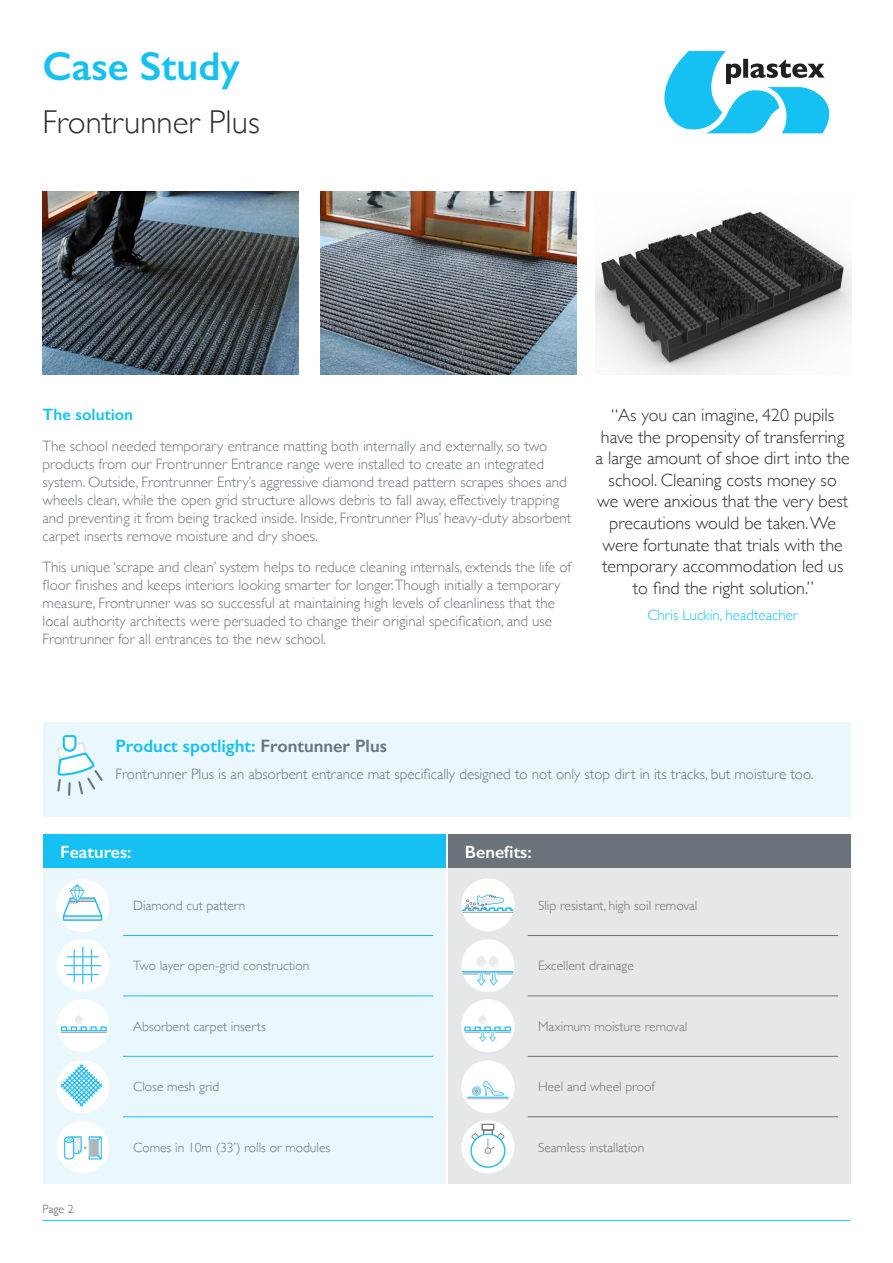
<style>
.page{position:relative;width:893px;height:1263px;background:#fff}
.page>*{position:absolute;margin:0;border:0;box-sizing:border-box;transform-origin:0 0}
.t1{font:600 40.5px "Gill Sans";color:#15c0f2}
.t2{font:300 33px "Gill Sans";color:#2c2e32}
.t3{font:300 18px/21.6px "Gill Sans";color:#2c2e32;text-align:center}
.t4{font:600 18px "Gill Sans";color:#15c0f2}
.t5{font:600 17.85px "Gill Sans";color:#fff}
.t6{font:600 16.5px "Gill Sans";color:#15c0f2}
.t7{font:300 15px/18px "Gill Sans";color:#697379}
.t8{font:300 15px "Gill Sans";color:#15c0f2}
.t9{font:300 13.5px "Gill Sans";color:#697379}
.t10{font:300 12px "Gill Sans";color:#59585c}
.s1{color:#697379}
</style>
<div class="page">
<div style="left:43px;top:868px;width:403px;height:315px;background:#eaf7fd"></div>
<div style="left:448px;top:868px;width:402px;height:315px;background:#e6e7e9"></div>
<svg style="left:664px;top:51px;width:165px;height:82px"></svg>
<hr style="left:43px;top:1220px;width:807px;height:1px;background:#15c0f2">
<svg style="left:461px;top:1120px;width:53px;height:53px"></svg>
<svg style="left:461px;top:1060px;width:53px;height:53px"></svg>
<svg style="left:461px;top:999px;width:53px;height:53px"></svg>
<svg style="left:461px;top:939px;width:53px;height:53px"></svg>
<svg style="left:461px;top:878px;width:53px;height:53px"></svg>
<img style="left:56px;top:879px;width:53px;height:53px;border-radius:26px">
<svg style="left:57px;top:939px;width:53px;height:53px"></svg>
<svg style="left:57px;top:999px;width:53px;height:53px"></svg>
<svg style="left:56px;top:1060px;width:53px;height:53px"></svg>
<div style="left:43px;top:722px;width:807px;height:94px;background:#eaf7fd"></div>
<svg style="left:57px;top:735px;width:46px;height:61px"></svg>
<img style="left:320px;top:191px;width:256px;height:183px">
<img style="left:595px;top:211px;width:256px;height:163px">
<img style="left:43px;top:191px;width:255px;height:183px">
<hr style="left:123px;top:935px;width:310px;height:1px;background:#15c0f2">
<hr style="left:528px;top:935px;width:310px;height:1px;background:#697379">
<hr style="left:123px;top:996px;width:310px;height:1px;background:#15c0f2">
<hr style="left:528px;top:996px;width:310px;height:1px;background:#697379">
<hr style="left:123px;top:1056px;width:310px;height:1px;background:#15c0f2">
<hr style="left:528px;top:1056px;width:310px;height:1px;background:#697379">
<hr style="left:123px;top:1116px;width:310px;height:1px;background:#15c0f2">
<hr style="left:528px;top:1116px;width:310px;height:1px;background:#697379">
<div style="left:43px;top:834px;width:403px;height:34px;background:#15c0f2"></div>
<div style="left:448px;top:834px;width:402px;height:34px;background:#697379"></div>
<svg style="left:57px;top:1121px;width:52px;height:52px"></svg>
<p class="t1" style="left:43px;top:42px;width:199px">Case Study</p>
<p class="t2" style="left:43px;top:96px;width:219px">Frontrunner Plus</p>
<p class="t6" style="left:43px;top:405px;width:92px">The solution</p>
<p class="t7" style="left:43px;top:437px;width:530px">The school needed temporary entrance matting both internally and externally, so two products from our Frontrunner Entrance range were installed to create an integrated system. Outside, Frontrunner Entry’s aggressive diamond tread pattern scrapes shoes and wheels clean, while the open grid structure allows debris to fall away, effectively trapping and preventing it from being tracked inside. Inside, Frontrunner Plus’ heavy-duty absorbent carpet inserts remove moisture and dry shoes.</p>
<p class="t7" style="left:43px;top:557px;width:530px">This unique ‘scrape and clean’ system helps to reduce cleaning internals, extends the life of floor finishes and keeps interiors looking smarter for longer.Though initially a temporary measure, Frontrunner was so successful at maintaining high levels of cleanliness that the local authority architects were persuaded to change their original specification, and use Frontrunner for all entrances to the new school.</p>
<p class="t3" style="left:596px;top:403px;width:256px">“As you can imagine, 420 pupils have the propensity of transferring a large amount of shoe dirt into the school. Cleaning costs money so<br>we were anxious that the very best precautions would be taken. We were fortunate that trials with the temporary accommodation led us to find the right solution.”</p>
<p class="t8" style="left:647px;top:603px;width:152px">Chris Luckin, headteacher</p>
<p class="t4" style="left:115px;top:735px;width:273px">Product spotlight: <span class="s1">Frontunner Plus</span></p>
<p class="t7" style="left:115px;top:764px;width:700px">Frontrunner Plus is an absorbent entrance mat specifically designed to not only stop dirt in its tracks, but moisture too.</p>
<p class="t5" style="left:60px;top:841px;width:73px">Features:</p>
<p class="t5" style="left:465px;top:841px;width:68px">Benefits:</p>
<p class="t9" style="left:133px;top:895px;width:114px">Diamond cut pattern</p>
<p class="t9" style="left:538px;top:895px;width:161px">Slip resistant, high soil removal</p>
<p class="t9" style="left:133px;top:955px;width:178px">Two layer open-grid construction</p>
<p class="t9" style="left:538px;top:955px;width:97px">Excellent drainage</p>
<p class="t9" style="left:133px;top:1016px;width:134px">Absorbent carpet inserts</p>
<p class="t9" style="left:538px;top:1016px;width:151px">Maximum moisture removal</p>
<p class="t9" style="left:133px;top:1076px;width:88px">Close mesh grid</p>
<p class="t9" style="left:538px;top:1076px;width:118px">Heel and wheel proof</p>
<p class="t10" style="left:43px;top:1200px;width:33px">Page 2</p>
<p class="t9" style="left:133px;top:1136px;width:199px">Comes in 10m (33’) rolls or modules</p>
<p class="t9" style="left:538px;top:1136px;width:108px">Seamless installation</p>
</div>
